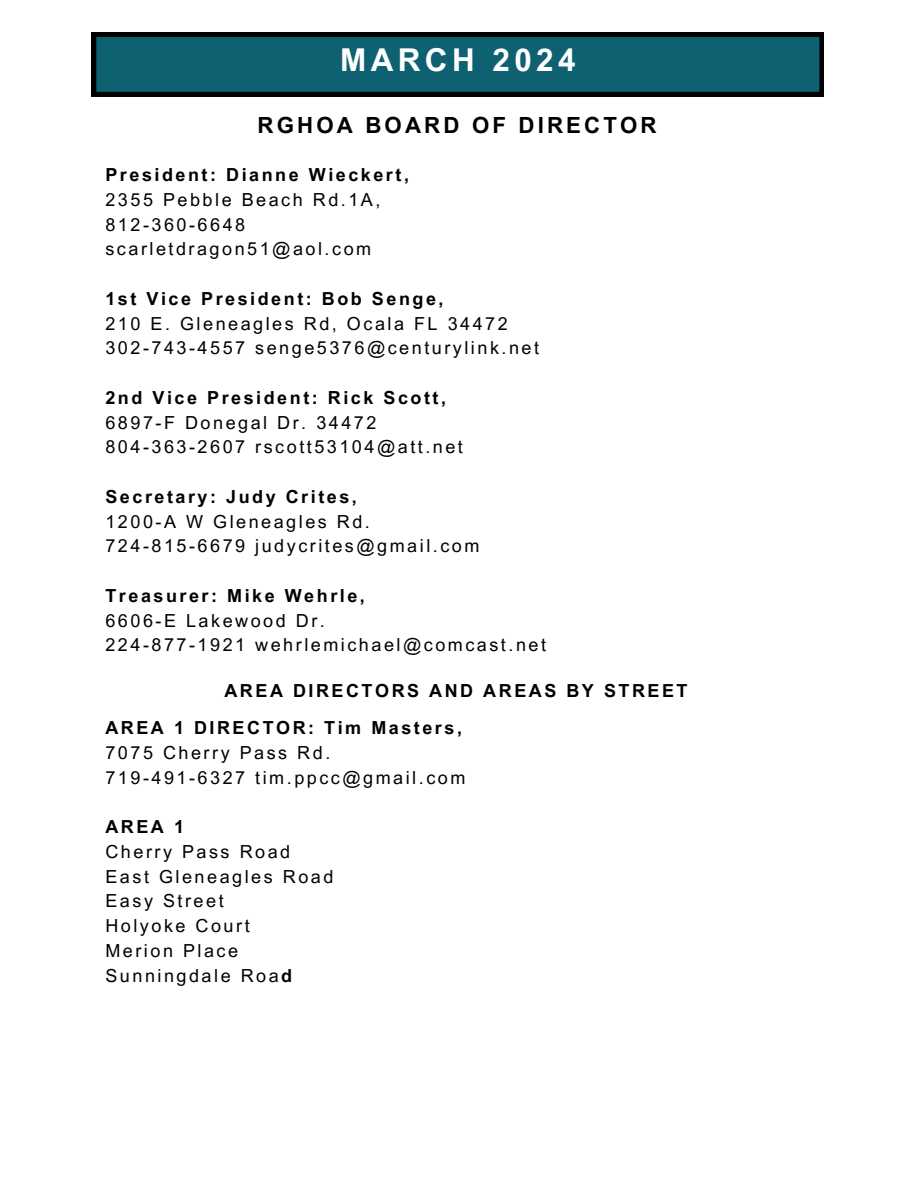
<style>
.page{position:relative;width:918px;height:1188px;background:#fff}
.page>*{position:absolute;margin:0;border:0;box-sizing:border-box;transform-origin:0 0}
.t1{font:700 31.5px "Arial MT Pro";letter-spacing:.14em;color:#fff}
.t2{font:700 22.2px "Arial MT Pro";letter-spacing:.14em;color:#000}
.t3{font:18px "Arial MT Pro";letter-spacing:.14em;color:#000}
.t4{font:700 18px "Arial MT Pro";letter-spacing:.14em;color:#000}
.s1{font-weight:700}
</style>
<div class="page">
<svg style="left:92px;top:33px;width:732px;height:63px"></svg>
<h2 class="t1" style="left:340px;top:48px;width:237px">MARCH 2024</h2>
<h1 class="t2" style="left:258px;top:117px;width:400px">RGHOA BOARD OF DIRECTOR</h1>
<p class="t4" style="left:105px;top:168px;width:305px">President: Dianne Wieckert,</p>
<p class="t3" style="left:105px;top:193px;width:277px">2355 Pebble Beach Rd.1A,</p>
<p class="t3" style="left:105px;top:218px;width:141px">812-360-6648</p>
<p class="t3" style="left:105px;top:242px;width:267px">scarletdragon51@aol.com</p>
<p class="t4" style="left:105px;top:292px;width:340px">1st Vice President: Bob Senge,</p>
<p class="t3" style="left:105px;top:317px;width:404px">210 E. Gleneagles Rd, Ocala FL 34472</p>
<p class="t3" style="left:105px;top:341px;width:435px">302-743-4557 senge5376@centurylink.net</p>
<p class="t4" style="left:105px;top:391px;width:342px">2nd Vice President: Rick Scott,</p>
<p class="t3" style="left:105px;top:416px;width:273px">6897-F Donegal Dr. 34472</p>
<p class="t3" style="left:105px;top:440px;width:359px">804-363-2607 rscott53104@att.net</p>
<p class="t4" style="left:105px;top:490px;width:253px">Secretary: Judy Crites,</p>
<p class="t3" style="left:105px;top:515px;width:266px">1200-A W Gleneagles Rd.</p>
<p class="t3" style="left:105px;top:539px;width:376px">724-815-6679 judycrites@gmail.com</p>
<p class="t4" style="left:105px;top:589px;width:261px">Treasurer: Mike Wehrle,</p>
<p class="t3" style="left:105px;top:614px;width:221px">6606-E Lakewood Dr.</p>
<p class="t3" style="left:105px;top:638px;width:442px">224-877-1921 wehrlemichael@comcast.net</p>
<h3 class="t4" style="left:224px;top:684px;width:465px">AREA DIRECTORS AND AREAS BY STREET</h3>
<p class="t4" style="left:105px;top:721px;width:358px">AREA 1 DIRECTOR: Tim Masters,</p>
<p class="t3" style="left:105px;top:746px;width:226px">7075 Cherry Pass Rd.</p>
<p class="t3" style="left:105px;top:770px;width:361px">719-491-6327 tim.ppcc@gmail.com</p>
<p class="t4" style="left:105px;top:820px;width:80px">AREA 1</p>
<p class="t3" style="left:105px;top:845px;width:186px">Cherry Pass Road</p>
<p class="t3" style="left:105px;top:869px;width:229px">East Gleneagles Road</p>
<p class="t3" style="left:105px;top:894px;width:120px">Easy Street</p>
<p class="t3" style="left:105px;top:919px;width:146px">Holyoke Court</p>
<p class="t3" style="left:105px;top:944px;width:134px">Merion Place</p>
<p class="t3" style="left:105px;top:968px;width:188px">Sunningdale Roa<span class="s1">d</span></p>
</div>
